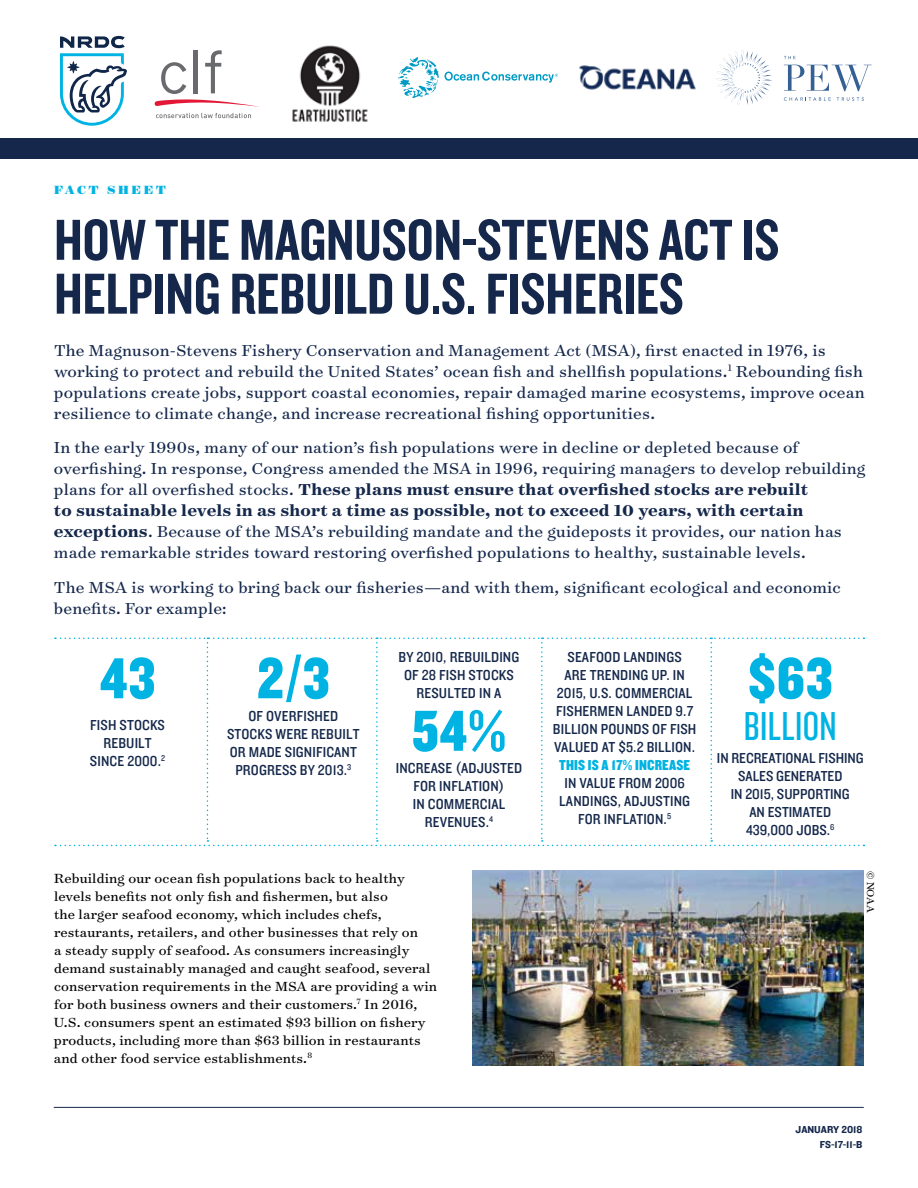
<style>
.page{position:relative;width:918px;height:1188px;background:#fff}
.page>*{position:absolute;margin:0;border:0;box-sizing:border-box;transform-origin:0 0}
.t1{font:60px/53.8px "Knockout 49 Liteweight";color:#15284b}
.t2{font:60px "Knockout 70 Full Welterwt";color:#00b3e3}
.t3{font:42px "Knockout 28 Junior Feathrwt";letter-spacing:.01em;color:#00b3e3}
.t4{font:18px/21px "Surveyor Text";letter-spacing:.01em;color:#15284b}
.t5{font:15px/18px "Surveyor Text";letter-spacing:.01em;color:#000}
.t6{font:15px/18px "Knockout 30 Junior Welterwt";letter-spacing:.01em;color:#15284b;text-align:center}
.t7{font:15px "Knockout 70 Full Welterwt";letter-spacing:.01em;color:#00b3e3}
.t8{font:900 13.5px "Surveyor Display";letter-spacing:.195em;color:#00b3e3}
.t9{font:11.25px "Surveyor Text";color:#000}
.t10{font:10.5px/15px "Knockout 51 Middleweight";color:#15284b;text-align:right}
.s1{font-weight:700}
</style>
<div class="page">
<div style="left:0;top:138px;width:918px;height:21px;background:#15284b"></div>
<hr style="left:54px;top:1107px;width:810px;height:1px;background:#15284b">
<img style="left:472px;top:871px;width:392px;height:194px">
<svg style="left:55px;top:638px;width:809px;height:208px"></svg>
<svg style="left:60px;top:36px;width:67px;height:90px"></svg>
<svg style="left:156px;top:113px;width:95px;height:5px"></svg>
<svg style="left:155px;top:50px;width:105px;height:57px"></svg>
<svg style="left:398px;top:57px;width:160px;height:41px"></svg>
<img style="left:579px;top:65px;width:117px;height:25px">
<svg style="left:784px;top:65px;width:88px;height:26px"></svg>
<svg style="left:784px;top:97px;width:47px;height:4px"></svg>
<svg style="left:837px;top:97px;width:27px;height:4px"></svg>
<svg style="left:784px;top:56px;width:11px;height:3px"></svg>
<svg style="left:717px;top:50px;width:55px;height:55px"></svg>
<img style="left:292px;top:45px;width:76px;height:77px">
<p class="t8" style="left:54px;top:181px;width:113px">FACT SHEET</p>
<h1 class="t1" style="left:54px;top:211px;width:727px">HOW THE MAGNUSON-STEVENS ACT IS<br>HELPING REBUILD U.S. FISHERIES</h1>
<p class="t4" style="left:54px;top:339px;width:812px">The Magnuson-Stevens Fishery Conservation and Management Act (MSA), first enacted in 1976, is working to protect and rebuild the United States’ ocean fish and shellfish populations.<sup>1</sup> Rebounding fish populations create jobs, support coastal economies, repair damaged marine ecosystems, improve ocean resilience to climate change, and increase recreational fishing opportunities.</p>
<p class="t4" style="left:54px;top:437px;width:813px">In the early 1990s, many of our nation’s fish populations were in decline or depleted because of overfishing. In response, Congress amended the MSA in 1996, requiring managers to develop rebuilding plans for all overfished stocks. <span class="s1">These plans must ensure that overfished stocks are rebuilt<br>to sustainable levels in as short a time as possible, not to exceed 10 years, with certain exceptions</span>. Because of the MSA’s rebuilding mandate and the guideposts it provides, our nation has made remarkable strides toward restoring overfished populations to healthy, sustainable levels.</p>
<p class="t4" style="left:54px;top:576px;width:788px">The MSA is working to bring back our fisheries—and with them, significant ecological and economic benefits. For example:</p>
<h1 class="t2" style="left:100px;top:640px;width:57px">43</h1>
<p class="t6" style="left:90px;top:715px;width:77px">FISH STOCKS<br>REBUILT<br>SINCE 2000.<sup>2</sup></p>
<h1 class="t2" style="left:257px;top:640px;width:75px">2/3</h1>
<p class="t6" style="left:227px;top:706px;width:134px">OF OVERFISHED<br>STOCKS WERE REBUILT<br>OR MADE SIGNIFICANT<br>PROGRESS BY 2013.<sup>3</sup></p>
<p class="t6" style="left:399px;top:648px;width:122px">BY 2010, REBUILDING<br>OF 28 FISH STOCKS<br>RESULTED IN A</p>
<h1 class="t2" style="left:412px;top:692px;width:96px">54%</h1>
<p class="t6" style="left:396px;top:759px;width:128px">INCREASE (ADJUSTED<br>FOR INFLATION)<br>IN COMMERCIAL<br>REVENUES.<sup>4</sup></p>
<p class="t5" style="left:54px;top:869px;width:385px">Rebuilding our ocean fish populations back to healthy levels benefits not only fish and fishermen, but also<br>the larger seafood economy, which includes chefs, restaurants, retailers, and other businesses that rely on<br>a steady supply of seafood. As consumers increasingly demand sustainably managed and caught seafood, several conservation requirements in the MSA are providing a win for both business owners and their customers.<sup>7</sup> In 2016, U.S. consumers spent an estimated $93 billion on fishery products, including more than $63 billion in restaurants and other food service establishments.<sup>8</sup></p>
<p class="t6" style="left:553px;top:648px;width:145px">SEAFOOD LANDINGS<br>ARE TRENDING UP. IN<br>2015, U.S. COMMERCIAL<br>FISHERMEN LANDED 9.7<br>BILLION POUNDS OF FISH<br>VALUED AT $5.2 BILLION.</p>
<p class="t7" style="left:559px;top:756px;width:133px">THIS IS A 17% INCREASE</p>
<p class="t6" style="left:559px;top:774px;width:132px">IN VALUE FROM 2006<br>LANDINGS, ADJUSTING<br>FOR INFLATION.<sup>5</sup></p>
<h1 class="t2" style="left:748px;top:640px;width:87px">$63</h1>
<h2 class="t3" style="left:744px;top:701px;width:95px">BILLION</h2>
<p class="t6" style="left:717px;top:748px;width:148px">IN RECREATIONAL FISHING<br>SALES GENERATED<br>IN 2015, SUPPORTING<br>AN ESTIMATED<br>439,000 JOBS.<sup>6</sup></p>
<p class="t9" style="left:878px;top:871px;width:43px;rotate:90deg">© NOAA</p>
<p class="t10" style="left:796px;top:1121px;width:68px">JANUARY 2018<br>FS-17-11-B</p>
</div>
